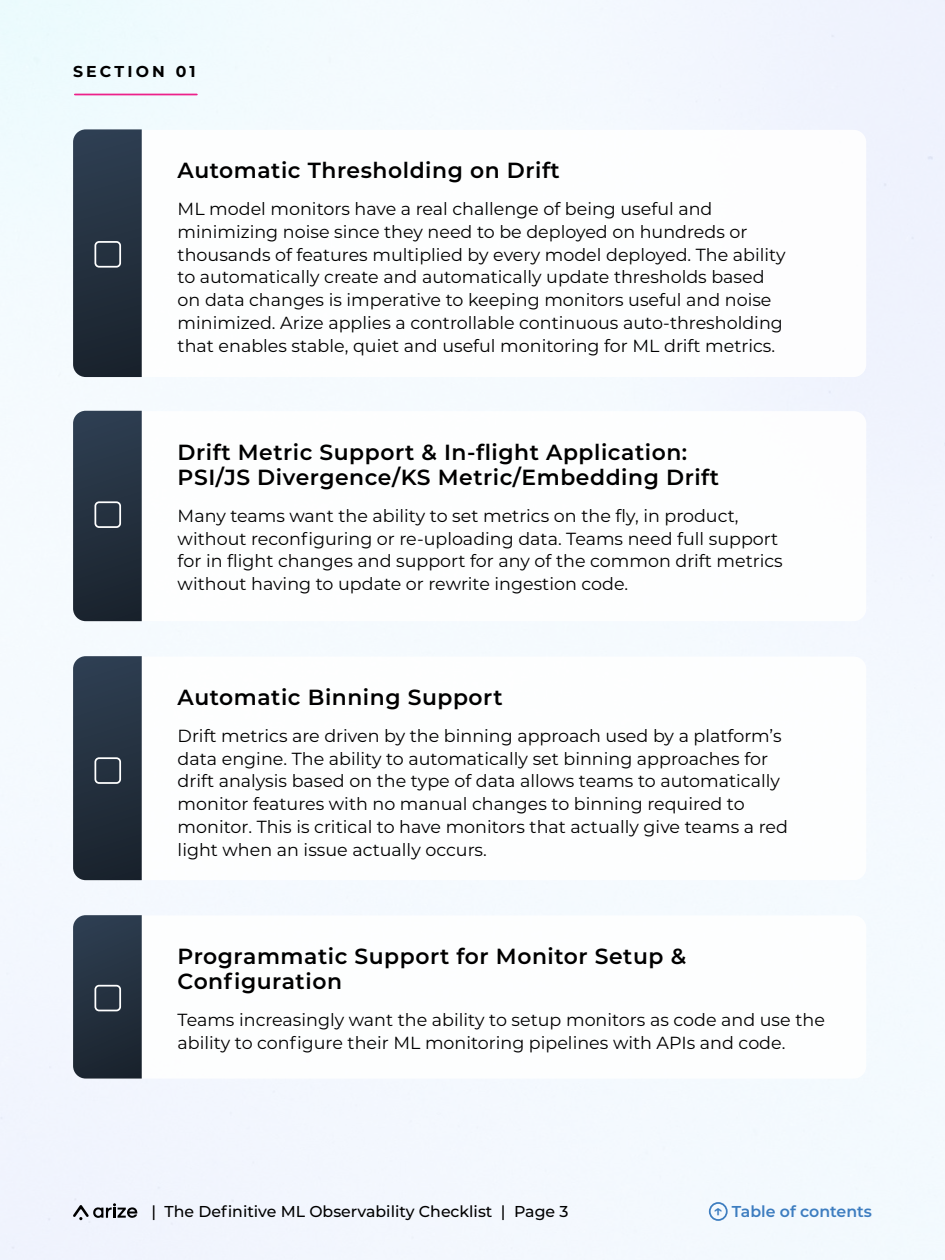
<style>
.page{position:relative;width:945px;height:1260px;background:#f3f9fe}
.page>*{position:absolute;margin:0;border:0;box-sizing:border-box;transform-origin:0 0}
.t1{font:600 21.88px/25.4px "Montserrat";letter-spacing:.025em;color:#000}
.t2{font:17.5px/22.8px "Montserrat";color:#000}
.t3{font:500 15.75px "Montserrat";color:#000}
.t4{font:600 15.75px "Montserrat";color:#3d7dc0}
.t5{font:700 15.75px "Montserrat";letter-spacing:.2em;color:#000}
</style>
<div class="page">
<div style="left:709px;top:1202px;width:19px;height:19px;border:2px solid #3d7dc0;border-radius:50%"></div>
<svg style="left:73px;top:1203px;width:64px;height:17px"></svg>
<hr style="left:75px;top:94px;width:122px;height:1px;background:#ed218a">
<div style="left:73px;top:130px;width:793px;height:247px;background:#fff;border-radius:13px"></div>
<svg style="left:73px;top:129px;width:69px;height:248px;background:#253241"></svg>
<div style="left:94px;top:241px;width:27px;height:27px;border:2px solid #fff;border-radius:4px"></div>
<div style="left:73px;top:411px;width:793px;height:210px;background:#fff;border-radius:13px"></div>
<svg style="left:73px;top:411px;width:69px;height:210px;background:#253240"></svg>
<div style="left:94px;top:501px;width:27px;height:27px;border:2px solid #fff;border-radius:4px"></div>
<div style="left:73px;top:657px;width:793px;height:223px;background:#fff;border-radius:13px"></div>
<svg style="left:73px;top:656px;width:69px;height:224px;background:#253241"></svg>
<div style="left:94px;top:757px;width:27px;height:27px;border:2px solid #fff;border-radius:4px"></div>
<div style="left:73px;top:915px;width:793px;height:164px;background:#fff;border-radius:13px"></div>
<svg style="left:73px;top:915px;width:69px;height:164px;background:#273342"></svg>
<div style="left:94px;top:985px;width:27px;height:26px;border:2px solid #fff;border-radius:4px"></div>
<p class="t5" style="left:73px;top:60px;width:124px">SECTION 01</p>
<p class="t1" style="left:178px;top:157px;width:384px">Automatic Thresholding on Drift</p>
<p class="t2" style="left:178px;top:197px;width:609px">ML model monitors have a real challenge of being useful and minimizing noise since they need to be deployed on hundreds or thousands of features multiplied by every model deployed. The ability to automatically create and automatically update thresholds based on data changes is imperative to keeping monitors useful and noise minimized. Arize applies a controllable continuous auto-thresholding that enables stable, quiet and useful monitoring for ML drift metrics.</p>
<p class="t1" style="left:178px;top:438px;width:543px">Drift Metric Support &amp; In-flight Application:<br>PSI/JS Divergence/KS Metric/Embedding Drift</p>
<p class="t2" style="left:178px;top:504px;width:607px">Many teams want the ability to set metrics on the fly, in product, without reconfiguring or re-uploading data. Teams need full support for in flight changes and support for any of the common drift metrics without having to update or rewrite ingestion code.</p>
<p class="t1" style="left:178px;top:684px;width:326px">Automatic Binning Support</p>
<p class="t2" style="left:178px;top:724px;width:612px">Drift metrics are driven by the binning approach used by a platform’s data engine. The ability to automatically set binning approaches for drift analysis based on the type of data allows teams to automatically monitor features with no manual changes to binning required to monitor. This is critical to have monitors that actually give teams a red light when an issue actually occurs.</p>
<p class="t1" style="left:178px;top:943px;width:510px">Programmatic Support for Monitor Setup &amp;<br>Configuration</p>
<p class="t2" style="left:178px;top:1008px;width:649px">Teams increasingly want the ability to setup monitors as code and use the ability to configure their ML monitoring pipelines with APIs and code.</p>
<p class="t3" style="left:151px;top:1201px;width:419px">| The Definitive ML Observability Checklist | Page 3</p>
<p class="t4" style="left:714px;top:1201px;width:160px">↑ Table of contents</p>
</div>
